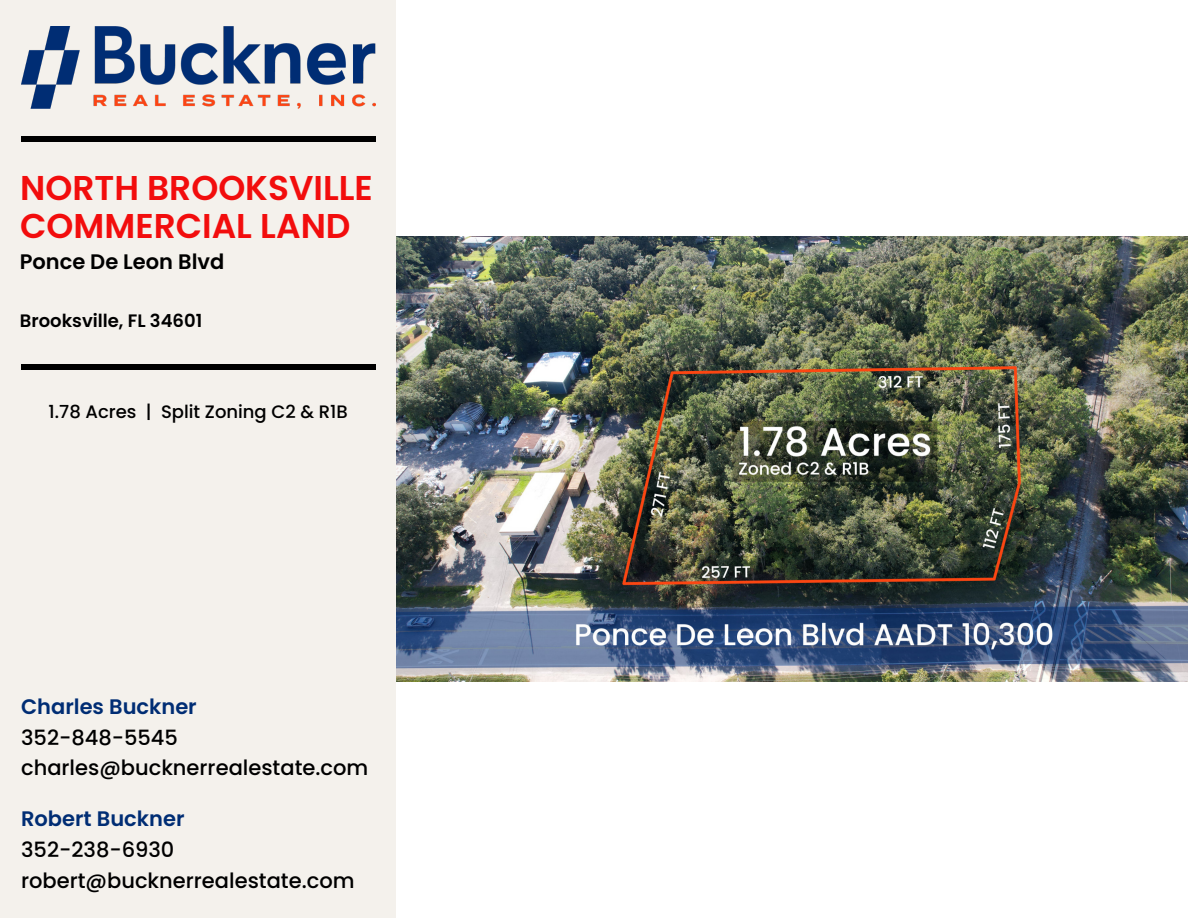
<style>
.page{position:relative;width:1188px;height:918px;background:#fff}
.page>*{position:absolute;margin:0;border:0;box-sizing:border-box;transform-origin:0 0}
.t1{font:600 34.35px/37.8px "Poppins";color:#f20d0d}
.t2{font:500 21px/30.6px "Poppins";color:#000}
.t3{font:600 21px "Poppins";color:#002d74}
.t4{font:600 21px "Poppins";color:#000}
.t5{font:500 18px "Poppins";color:#000}
.t6{font:600 18px "Poppins";color:#000}
</style>
<div class="page">
<div style="left:0;top:0;width:396px;height:918px;background:#f4f1ec"></div>
<div style="left:21px;top:136px;width:354px;height:5px;background:#000"></div>
<div style="left:21px;top:364px;width:354px;height:5px;background:#000"></div>
<img style="left:396px;top:236px;width:792px;height:446px">
<img style="left:21px;top:27px;width:354px;height:82px">
<h1 class="t1" style="left:20px;top:169px;width:354px">NORTH BROOKSVILLE<br>COMMERCIAL LAND</h1>
<p class="t4" style="left:20px;top:247px;width:206px">Ponce De Leon Blvd</p>
<p class="t6" style="left:20px;top:308px;width:184px">Brooksville, FL 34601</p>
<p class="t5" style="left:49px;top:399px;width:301px">1.78 Acres | Split Zoning C2 &amp; R1B</p>
<p class="t3" style="left:21px;top:692px;width:177px">Charles Buckner</p>
<p class="t2" style="left:21px;top:722px;width:349px">352-848-5545 charles@bucknerrealestate.com</p>
<p class="t3" style="left:21px;top:804px;width:165px">Robert Buckner</p>
<p class="t2" style="left:21px;top:834px;width:335px">352-238-6930 robert@bucknerrealestate.com</p>
</div>
